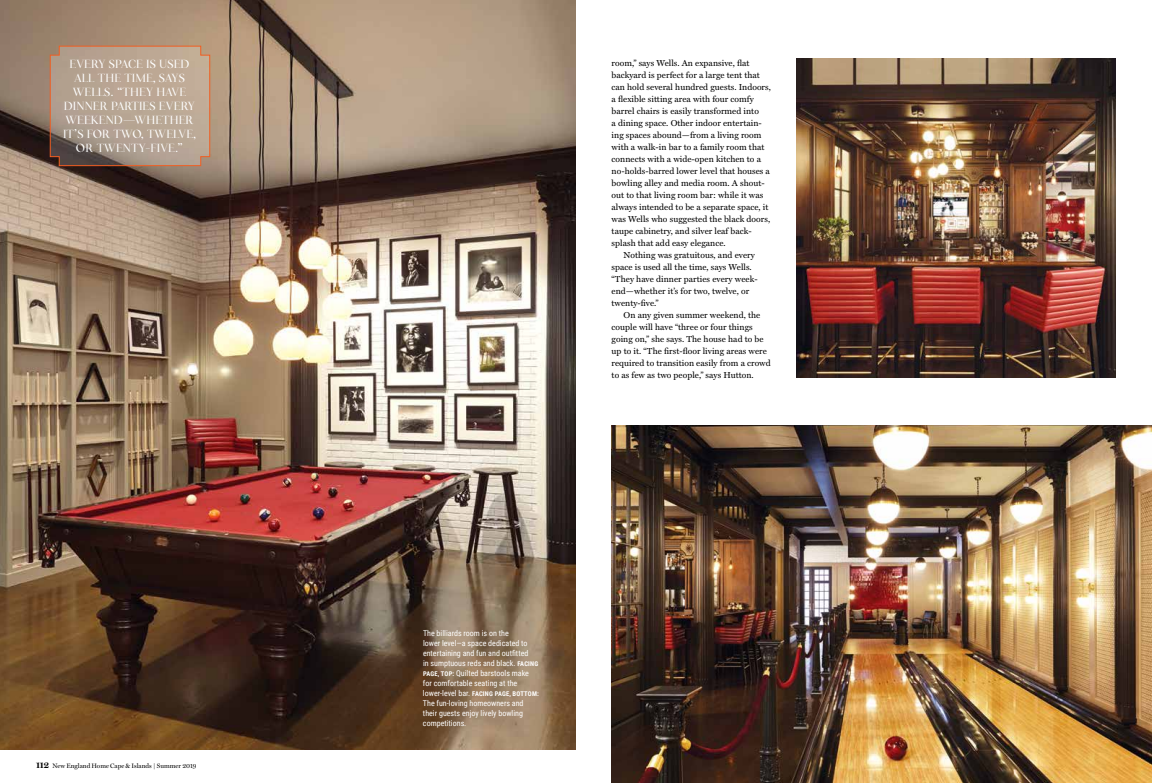
<style>
.page{position:relative;width:1152px;height:783px;background:#fff}
.page>*{position:absolute;margin:0;border:0;box-sizing:border-box;transform-origin:0 0}
.t1{font:11.3px/14px "Salinas";letter-spacing:.01em;color:#fff;text-align:center}
.t2{font:8.7px "Miller Text";letter-spacing:.005em;color:#000}
.t3{font:8px/10px "Roboto Condensed";color:#fff}
.t4{font:6.5px "Miller Display";color:#000}
.t5{font:700 6.5px "Roboto Condensed";letter-spacing:.035em;color:#fff}
.s1{font-weight:700;font-size:9px}
.s2{font-weight:700;font-size:6.5px}
.s3{font-weight:400;font-size:8px}
</style>
<div class="page">
<img style="left:0;top:0;width:576px;height:750px">
<img style="left:796px;top:58px;width:320px;height:320px">
<img style="left:612px;top:426px;width:540px;height:357px">
<svg style="left:50px;top:46px;width:160px;height:120px;background:#b09a88"></svg>
<p class="t1" style="left:63px;top:57px;width:134px">EVERY SPACE IS USED<br>ALL THE TIME, SAYS<br>WELLS. “THEY HAVE<br>DINNER PARTIES EVERY<br>WEEKEND—WHETHER<br>IT’S FOR TWO, TWELVE,<br>OR TWENTY-FIVE.”</p>
<p class="t4" style="left:36px;top:762px;width:162px"><span class="s1">112</span> New England Home Cape &amp; Islands | Summer 2019</p>
<p class="t2" style="left:612px;top:58px;width:139px">room,” says Wells. An expansive, flat</p>
<p class="t2" style="left:612px;top:70px;width:150px">backyard is perfect for a large tent that</p>
<p class="t2" style="left:612px;top:82px;width:161px">can hold several hundred guests. Indoors,</p>
<p class="t2" style="left:612px;top:94px;width:144px">a flexible sitting area with four comfy</p>
<p class="t2" style="left:612px;top:106px;width:149px">barrel chairs is easily transformed into</p>
<p class="t2" style="left:612px;top:118px;width:152px">a dining space. Other indoor entertain-</p>
<p class="t2" style="left:612px;top:130px;width:151px">ing spaces abound—from a living room</p>
<p class="t2" style="left:612px;top:142px;width:154px">with a walk-in bar to a family room that</p>
<p class="t2" style="left:612px;top:154px;width:151px">connects with a wide-open kitchen to a</p>
<p class="t2" style="left:612px;top:166px;width:160px">no-holds-barred lower level that houses a</p>
<p class="t2" style="left:612px;top:178px;width:155px">bowling alley and media room. A shout-</p>
<p class="t2" style="left:612px;top:190px;width:153px">out to that living room bar: while it was</p>
<p class="t2" style="left:612px;top:202px;width:158px">always intended to be a separate space, it</p>
<p class="t2" style="left:612px;top:214px;width:160px">was Wells who suggested the black doors,</p>
<p class="t2" style="left:612px;top:226px;width:142px">taupe cabinetry, and silver leaf back-</p>
<p class="t2" style="left:612px;top:238px;width:116px">splash that add easy elegance.</p>
<p class="t2" style="left:624px;top:250px;width:133px">Nothing was gratuitous, and every</p>
<p class="t2" style="left:612px;top:262px;width:142px">space is used all the time, says Wells.</p>
<p class="t2" style="left:612px;top:274px;width:148px">“They have dinner parties every week-</p>
<p class="t2" style="left:612px;top:286px;width:139px">end—whether it’s for two, twelve, or</p>
<p class="t2" style="left:612px;top:298px;width:49px">twenty-five.”</p>
<p class="t2" style="left:624px;top:310px;width:138px">On any given summer weekend, the</p>
<p class="t2" style="left:612px;top:322px;width:143px">couple will have “three or four things</p>
<p class="t2" style="left:612px;top:334px;width:154px">going on,” she says. The house had to be</p>
<p class="t2" style="left:612px;top:346px;width:157px">up to it. “The first-floor living areas were</p>
<p class="t2" style="left:612px;top:358px;width:161px">required to transition easily from a crowd</p>
<p class="t2" style="left:612px;top:370px;width:144px">to as few as two people,” says Hutton.</p>
<p class="t3" style="left:423px;top:628px;width:117px">The billiards room is on the<br>lower level—a space dedicated to entertaining and fun and outfitted<br>in sumptuous reds and black. <span class="s2">FACING<br>PAGE, TOP:</span> Quilted barstools make for comfortable seating at the</p>
<p class="t5" style="left:423px;top:689px;width:117px"><span class="s3">lower-level bar.</span> FACING PAGE, BOTTOM:</p>
<p class="t3" style="left:423px;top:698px;width:102px;text-align:justify">The fun-loving homeowners and their guests enjoy lively bowling competitions.</p>
</div>
